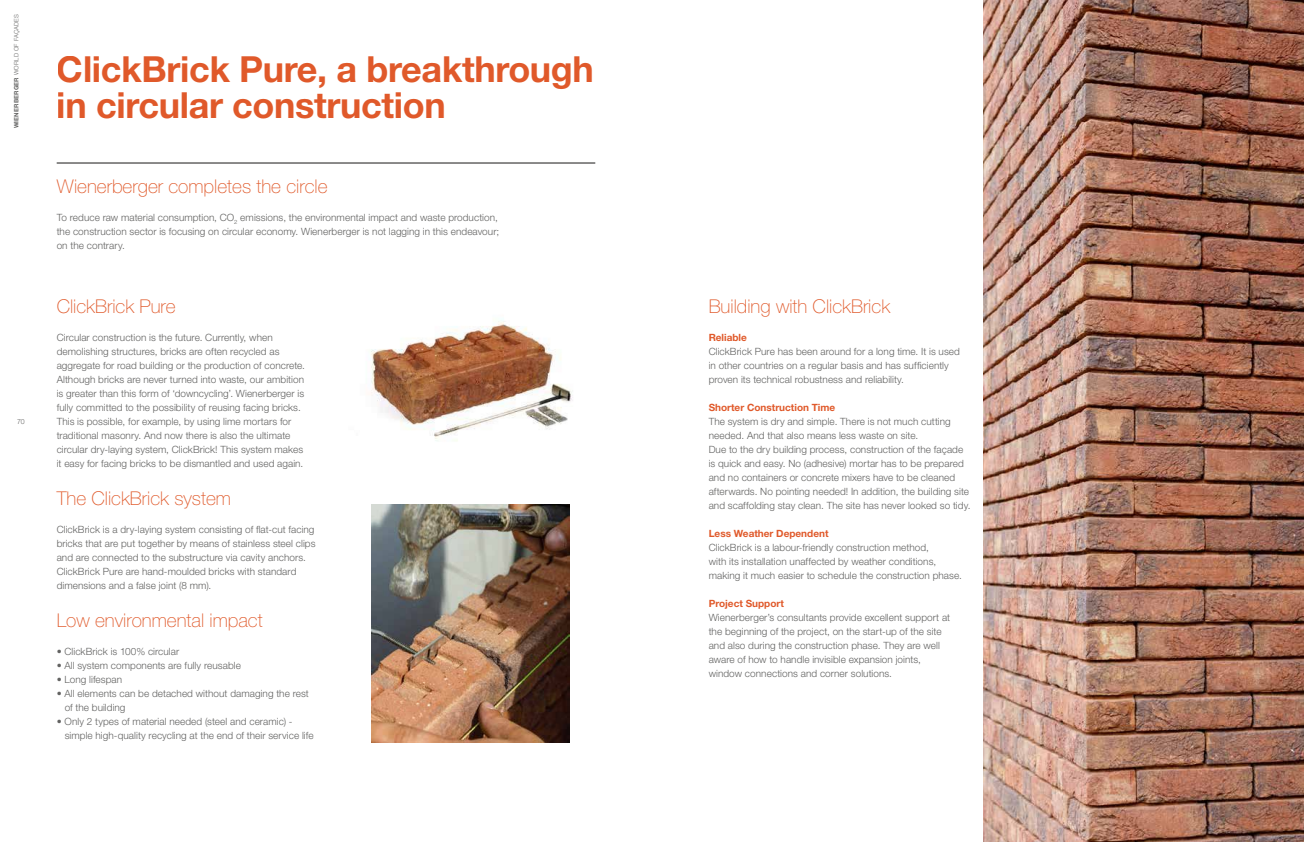
<style>
.page{position:relative;width:1304px;height:842px;background:#fff}
.page>*{position:absolute;margin:0;border:0;box-sizing:border-box;transform-origin:0 0}
.t1{font:700 36px/36px "Helvetica Neue LT Std";letter-spacing:-.01em;color:#e0592a}
.t2{font:100 19px "Helvetica Neue LT Std";color:#e0592a}
.t3{font:300 10px/14px "Helvetica Neue LT Std";letter-spacing:.005em;color:#626261}
.t4{font:700 10px "Helvetica Neue LT Std";color:#e0592a}
.t5{font:300 7px "Helvetica Neue LT Std";color:#626261}
.t6{font:300 6px "Helvetica Neue LT Std";letter-spacing:.03em;color:#626261}
.s1{font-weight:700}
</style>
<div class="page">
<img style="left:984px;top:0;width:320px;height:842px">
<hr style="left:57px;top:163px;width:538px;height:1px;background:#181716">
<img style="left:371px;top:320px;width:202px;height:121px">
<img style="left:372px;top:504px;width:198px;height:239px">
<p class="t6" style="left:13px;top:128px;width:116px;rotate:-90deg"><span class="s1">WIENERBERGER</span> WORLD OF FAÇADES</p>
<p class="t5" style="left:17px;top:417px;width:9px">70</p>
<h1 class="t1" style="left:57px;top:51px;width:539px">ClickBrick Pure, a breakthrough in circular construction</h1>
<h2 class="t2" style="left:57px;top:175px;width:272px">Wienerberger completes the circle</h2>
<p class="t3" style="left:57px;top:210px;width:444px">To reduce raw material consumption, CO<sub>2</sub> emissions, the environmental impact and waste production, the construction sector is focusing on circular economy. Wienerberger is not lagging in this endeavour; on the contrary.</p>
<h2 class="t2" style="left:57px;top:295px;width:121px">ClickBrick Pure</h2>
<p class="t3" style="left:57px;top:330px;width:250px">Circular construction is the future. Currently, when demolishing structures, bricks are often recycled as aggregate for road building or the production of concrete.<br>Although bricks are never turned into waste, our ambition is greater than this form of ‘downcycling’. Wienerberger is fully committed to the possibility of reusing facing bricks.<br>This is possible, for example, by using lime mortars for traditional masonry. And now there is also the ultimate circular dry-laying system, ClickBrick! This system makes it easy for facing bricks to be dismantled and used again.</p>
<h2 class="t2" style="left:57px;top:487px;width:176px">The ClickBrick system</h2>
<p class="t3" style="left:57px;top:522px;width:260px">ClickBrick is a dry-laying system consisting of flat-cut facing bricks that are put together by means of stainless steel clips and are connected to the substructure via cavity anchors.<br>ClickBrick Pure are hand-moulded bricks with standard dimensions and a false joint (8 mm).</p>
<h2 class="t2" style="left:57px;top:609px;width:207px">Low environmental impact</h2>
<p class="t3" style="left:57px;top:644px;width:124px">• ClickBrick is 100% circular</p>
<p class="t3" style="left:57px;top:658px;width:186px">• All system components are fully reusable</p>
<p class="t3" style="left:57px;top:672px;width:67px">• Long lifespan</p>
<p class="t3" style="left:65px;top:686px;width:246px;text-indent:-8px">• All elements can be detached without damaging the rest of the building</p>
<p class="t3" style="left:65px;top:714px;width:250px;text-indent:-8px">• Only 2 types of material needed (steel and ceramic) - simple high-quality recycling at the end of their service life</p>
<h2 class="t2" style="left:709px;top:295px;width:183px">Building with ClickBrick</h2>
<p class="t4" style="left:709px;top:331px;width:40px">Reliable</p>
<p class="t3" style="left:709px;top:344px;width:253px">ClickBrick Pure has been around for a long time. It is used in other countries on a regular basis and has sufficiently proven its technical robustness and reliability.</p>
<p class="t4" style="left:709px;top:401px;width:128px">Shorter Construction Time</p>
<p class="t3" style="left:709px;top:414px;width:263px">The system is dry and simple. There is not much cutting needed. And that also means less waste on site.<br>Due to the dry building process, construction of the façade is quick and easy. No (adhesive) mortar has to be prepared and no containers or concrete mixers have to be cleaned afterwards. No pointing needed! In addition, the building site and scaffolding stay clean. The site has never looked so tidy.</p>
<p class="t4" style="left:709px;top:527px;width:121px">Less Weather Dependent</p>
<p class="t3" style="left:709px;top:540px;width:255px">ClickBrick is a labour-friendly construction method,<br>with its installation unaffected by weather conditions, making it much easier to schedule the construction phase.</p>
<p class="t4" style="left:709px;top:597px;width:77px">Project Support</p>
<p class="t3" style="left:709px;top:610px;width:243px">Wienerberger’s consultants provide excellent support at the beginning of the project, on the start-up of the site and also during the construction phase. They are well aware of how to handle invisible expansion joints, window connections and corner solutions.</p>
</div>
